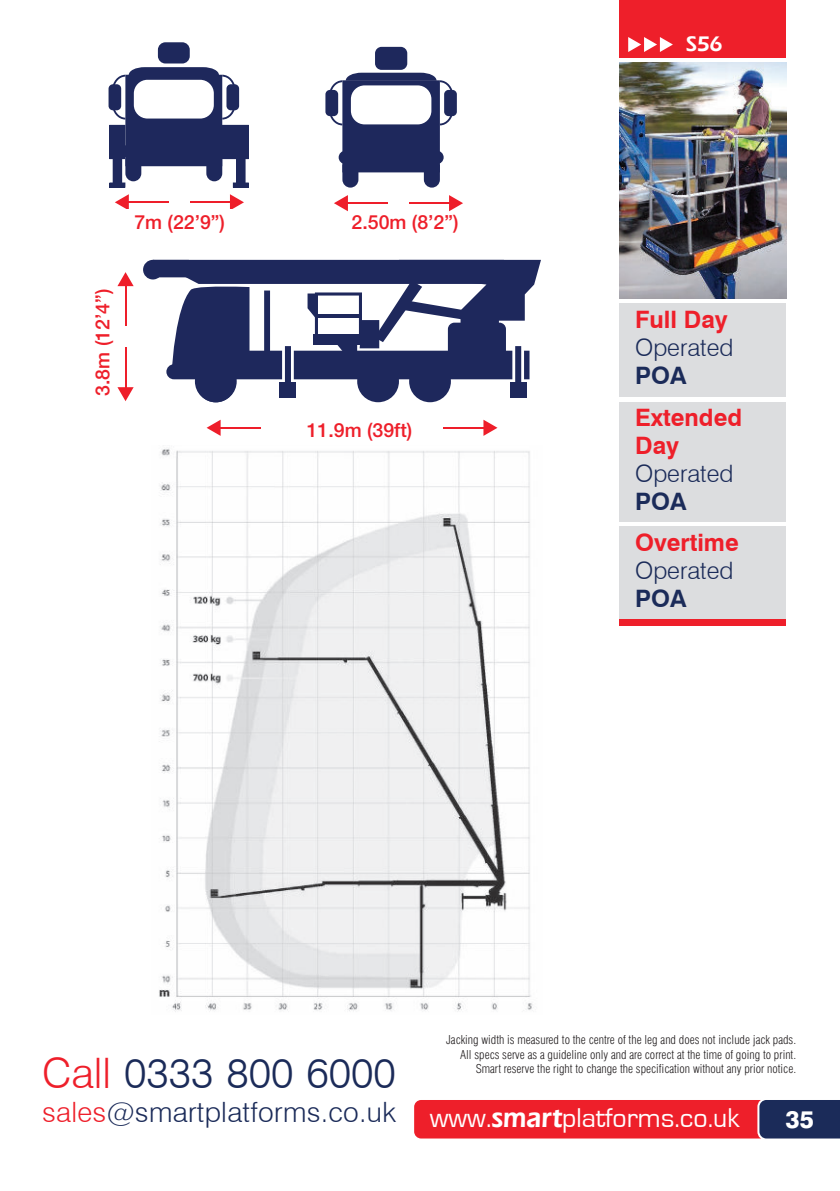
<style>
.page{position:relative;width:840px;height:1191px;background:#fff}
.page>*{position:absolute;margin:0;border:0;box-sizing:border-box;transform-origin:0 0}
.t1{font:300 42px "Swiss 721 BT";color:#1b2b59}
.t2{font:300 28px "Swiss 721 BT";letter-spacing:.01em;color:#1b2b59}
.t3{font:28px "Eurostile";color:#fff}
.t4{font:700 24px/28px "Swiss 721 BT";color:#ee1f2a}
.t5{font:300 24px "Swiss 721 BT";color:#1b2b59}
.t6{font:700 24px "Swiss 721 BT";color:#1b2b59}
.t7{font:800 24px "Swiss 721 BT";color:#fff}
.t8{font:600 22px "Eras IT Cby BT";color:#fff}
.t9{font:500 19.4px "Helvetica Neue";color:#ee1f2a}
.t10{font:300 condensed 12px/14.4px "Swiss 721 BT";color:#231f20;text-align:right}
.s1{color:#ee1f2a}
.s2{font-family:"Eras IT Cby BT";font-weight:600}
</style>
<div class="page">
<svg style="left:115px;top:194px;width:129px;height:15px"></svg>
<img style="left:159px;top:448px;width:374px;height:564px">
<div style="left:375px;top:47px;width:32px;height:23px;background:#1e285c;border-radius:6px"></div>
<div style="left:233px;top:182px;width:16px;height:6px;background:#1e285c"></div>
<div style="left:109px;top:182px;width:16px;height:6px;background:#1e285c"></div>
<svg style="left:108px;top:84px;width:13px;height:26px"></svg>
<svg style="left:109px;top:67px;width:140px;height:117px"></svg>
<div style="left:158px;top:42px;width:32px;height:21px;background:#1e285c;border-radius:7px"></div>
<div style="left:143px;top:260px;width:20px;height:19px;background:#1e285c;border-radius:50%"></div>
<svg style="left:152px;top:260px;width:388px;height:142px"></svg>
<div style="left:413px;top:1099px;width:417px;height:40px;background:#ee1f2a;border-radius:8px"></div>
<div style="left:412px;top:1098px;width:419px;height:42px;border:2px solid #fff;border-radius:8px"></div>
<div style="left:619px;top:0;width:166px;height:58px;background:#ee1f2a"></div>
<svg style="left:628px;top:37px;width:44px;height:15px"></svg>
<div style="left:619px;top:304px;width:166px;height:93px;background:#dcdddf"></div>
<div style="left:619px;top:401px;width:166px;height:120px;background:#dcdddf"></div>
<div style="left:619px;top:526px;width:166px;height:93px;background:#dcdddf"></div>
<div style="left:619px;top:619px;width:166px;height:6px;background:#ee1f2a"></div>
<img style="left:619px;top:62px;width:166px;height:236px">
<svg style="left:325px;top:73px;width:138px;height:139px"></svg>
<svg style="left:206px;top:419px;width:55px;height:17px"></svg>
<svg style="left:443px;top:419px;width:55px;height:17px"></svg>
<svg style="left:757px;top:1098px;width:83px;height:42px;background:#35416a"></svg>
<svg style="left:117px;top:272px;width:17px;height:129px"></svg>
<h3 class="t9" style="left:134px;top:215px;width:92px">7m (22’9”)</h3>
<h3 class="t9" style="left:95px;top:396px;width:108px;rotate:-90deg">3.8m (12’4”)</h3>
<h3 class="t9" style="left:351px;top:215px;width:108px">2.50m (8’2”)</h3>
<h3 class="t9" style="left:306px;top:422px;width:107px">11.9m (39ft)</h3>
<h3 class="t8" style="left:686px;top:31px;width:38px">S56</h3>
<h3 class="t4" style="left:634px;top:308px;width:94px">Full Day</h3>
<h3 class="t5" style="left:634px;top:338px;width:100px">Operated</h3>
<h3 class="t6" style="left:634px;top:366px;width:53px">POA</h3>
<h3 class="t4" style="left:634px;top:406px;width:108px">Extended<br>Day</h3>
<h3 class="t5" style="left:634px;top:464px;width:100px">Operated</h3>
<h3 class="t6" style="left:634px;top:492px;width:53px">POA</h3>
<h3 class="t4" style="left:634px;top:530px;width:105px">Overtime</h3>
<h3 class="t5" style="left:634px;top:561px;width:100px">Operated</h3>
<h3 class="t6" style="left:634px;top:589px;width:53px">POA</h3>
<h1 class="t1" style="left:42px;top:1057px;width:355px"><span class="s1">Call</span> 0333 800 6000</h1>
<h2 class="t2" style="left:42px;top:1101px;width:355px"><span class="s1">sales</span>@smartplatforms.co.uk</h2>
<p class="t10" style="left:446px;top:1033px;width:351px">Jacking width is measured to the centre of the leg and does not include jack pads.<br>All specs serve as a guideline only and are correct at the time of going to print.<br>Smart reserve the right to change the specification without any prior notice.</p>
<h2 class="t3" style="left:429px;top:1108px;width:311px">www.<span class="s2">smart</span>platforms.co.uk</h2>
<h3 class="t7" style="left:785px;top:1105px;width:30px">35</h3>
</div>
